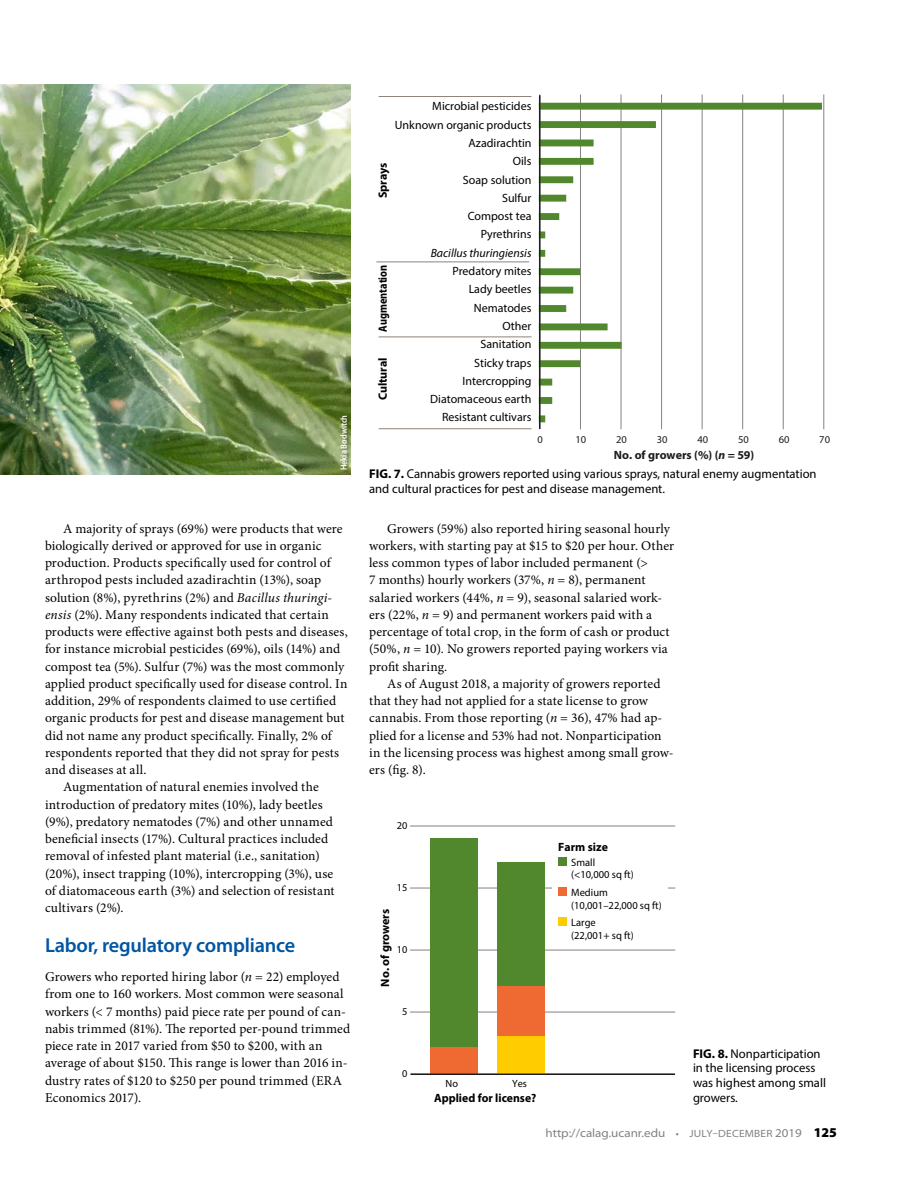
<style>
.page{position:relative;width:918px;height:1188px;background:#fff}
.page>*{position:absolute;margin:0;border:0;box-sizing:border-box;transform-origin:0 0}
.t1{font:600 20.25px "Myriad Pro";letter-spacing:-.01em;color:#0055a2}
.t2{font:13.5px/17.2px "Minion Pro";letter-spacing:.01em;color:#000}
.t3{font:12.75px/15px "Myriad Pro";color:#000}
.t4{font:12px/18.3px "Myriad Pro";color:#000;text-align:right}
.t5{font:700 12px "Myriad Pro";color:#000}
.t6{font:semi-expanded 12px "Myriad Pro";color:#7e817b}
.t7{font:700 12px "Myriad Pro";color:#1d1c1c}
.t8{font:italic 12px "Myriad Pro";color:#000}
.t9{font:700 semi-condensed 12px "Myriad Pro";color:#000;scale:.92 1}
.t10{font:10.65px/12.8px "Myriad Pro";color:#000}
.t11{font:10.5px "Myriad Pro";color:#1d1c1c}
.t12{font:10.5px "Myriad Pro";color:#000}
.t13{font:600 semi-condensed 9px "Myriad Pro";color:#fff}
.s1{font-style:italic}
.s2{font-weight:700}
.s3{font-size:10.5px}
.s4{font-weight:900;font-stretch:normal;font-size:13.5px;color:#000}
</style>
<div class="page">
<img style="left:0;top:85px;width:351px;height:390px">
<div style="left:340px;top:415px;width:10px;height:58px;background:#000;opacity:.35"></div>
<hr style="left:410px;top:1074px;width:265px;height:1px;background:#868180">
<hr style="left:410px;top:1012px;width:265px;height:1px;background:#868180">
<hr style="left:410px;top:950px;width:265px;height:1px;background:#868180">
<hr style="left:410px;top:888px;width:265px;height:1px;background:#868180">
<hr style="left:410px;top:826px;width:265px;height:1px;background:#868180">
<div style="left:552px;top:838px;width:115px;height:110px;background:#fff"></div>
<div style="left:558px;top:857px;width:9px;height:9px;background:#52882d"></div>
<div style="left:558px;top:887px;width:9px;height:8px;background:#ef6a33"></div>
<div style="left:558px;top:917px;width:9px;height:8px;background:#fc0"></div>
<div style="left:497px;top:862px;width:47px;height:212px;background:#52882d"></div>
<div style="left:430px;top:838px;width:48px;height:236px;background:#52882d"></div>
<div style="left:497px;top:986px;width:47px;height:88px;background:#ef6a33"></div>
<div style="left:430px;top:1047px;width:48px;height:27px;background:#ef6a33"></div>
<div style="left:497px;top:1036px;width:47px;height:38px;background:#fc0"></div>
<hr style="left:411px;top:1074px;width:264px;height:1px;background:#1d1c1c">
<hr style="left:540px;top:95px;width:1px;height:334px;background:#868180">
<hr style="left:580px;top:95px;width:1px;height:334px;background:#868180">
<hr style="left:621px;top:95px;width:1px;height:334px;background:#868180">
<hr style="left:661px;top:95px;width:1px;height:334px;background:#868180">
<hr style="left:702px;top:95px;width:1px;height:334px;background:#868180">
<hr style="left:742px;top:95px;width:1px;height:334px;background:#868180">
<hr style="left:783px;top:95px;width:1px;height:334px;background:#868180">
<hr style="left:824px;top:95px;width:1px;height:334px;background:#868180">
<svg style="left:540px;top:103px;width:282px;height:319px"></svg>
<hr style="left:539px;top:95px;width:1px;height:334px;background:#1d1c1c">
<hr style="left:379px;top:96px;width:152px;height:1px;background:#8e827a">
<hr style="left:376px;top:262px;width:153px;height:1px;background:#8e827a">
<hr style="left:379px;top:428px;width:152px;height:1px;background:#8e827a">
<hr style="left:379px;top:337px;width:152px;height:1px;background:#8e827a">
<p class="t13" style="left:338px;top:470px;width:57px;rotate:-90deg">Hekia Bodwitch</p>
<p class="t2" style="left:63px;top:520px;width:281px">A majority of sprays (69%) were products that were</p>
<p class="t2" style="left:45px;top:537px;width:278px">biologically derived or approved for use in organic</p>
<p class="t2" style="left:45px;top:554px;width:287px">production. Products specifically used for control of</p>
<p class="t2" style="left:45px;top:571px;width:278px">arthropod pests included azadirachtin (13%), soap</p>
<p class="t2" style="left:45px;top:589px;width:289px">solution (8%), pyrethrins (2%) and <span class="s1">Bacillus thuringi-</span></p>
<p class="t2" style="left:45px;top:606px;width:285px"><span class="s1">ensis</span> (2%). Many respondents indicated that certain</p>
<p class="t2" style="left:45px;top:623px;width:304px">products were effective against both pests and diseases,</p>
<p class="t2" style="left:45px;top:640px;width:297px">for instance microbial pesticides (69%), oils (14%) and</p>
<p class="t2" style="left:45px;top:658px;width:301px">compost tea (5%). Sulfur (7%) was the most commonly</p>
<p class="t2" style="left:45px;top:675px;width:304px">applied product specifically used for disease control. In</p>
<p class="t2" style="left:45px;top:692px;width:293px">addition, 29% of respondents claimed to use certified</p>
<p class="t2" style="left:45px;top:709px;width:301px">organic products for pest and disease management but</p>
<p class="t2" style="left:45px;top:727px;width:288px">did not name any product specifically. Finally, 2% of</p>
<p class="t2" style="left:45px;top:744px;width:296px">respondents reported that they did not spray for pests</p>
<p class="t2" style="left:45px;top:761px;width:103px">and diseases at all.</p>
<p class="t2" style="left:63px;top:778px;width:257px">Augmentation of natural enemies involved the</p>
<p class="t2" style="left:45px;top:796px;width:279px">introduction of predatory mites (10%), lady beetles</p>
<p class="t2" style="left:45px;top:813px;width:290px">(9%), predatory nematodes (7%) and other unnamed</p>
<p class="t2" style="left:45px;top:830px;width:285px">beneficial insects (17%). Cultural practices included</p>
<p class="t2" style="left:45px;top:847px;width:276px">removal of infested plant material (i.e., sanitation)</p>
<p class="t2" style="left:45px;top:865px;width:290px">(20%), insect trapping (10%), intercropping (3%), use</p>
<p class="t2" style="left:45px;top:882px;width:291px">of diatomaceous earth (3%) and selection of resistant</p>
<p class="t2" style="left:45px;top:899px;width:80px">cultivars (2%).</p>
<h1 class="t1" style="left:45px;top:932px;width:252px">Labor, regulatory compliance</h1>
<p class="t2" style="left:45px;top:968px;width:307px">Growers who reported hiring labor (<span class="s1">n</span> = 22) employed from one to 160 workers. Most common were seasonal workers (&lt; 7 months) paid piece rate per pound of can&shy;nabis trimmed (81%). The reported per-pound trimmed piece rate in 2017 varied from $50 to $200, with an average of about $150. This range is lower than 2016 in&shy;dustry rates of $120 to $250 per pound trimmed (ERA Economics 2017).</p>
<p class="t4" style="left:395px;top:97px;width:138px">Microbial pesticides<br>Unknown organic products<br>Azadirachtin<br>Oils<br>Soap solution<br>Sulfur<br>Compost tea<br>Pyrethrins</p>
<p class="t8" style="left:431px;top:245px;width:102px">Bacillus thuringiensis</p>
<p class="t4" style="left:430px;top:262px;width:103px">Predatory mites<br>Lady beetles<br>Nematodes<br>Other<br>Sanitation<br>Sticky traps<br>Intercropping<br>Diatomaceous earth<br>Resistant cultivars</p>
<p class="t5" style="left:375px;top:198px;width:37px;rotate:-90deg">Sprays</p>
<p class="t9" style="left:375px;top:332px;width:74px;rotate:-90deg">Augmentation</p>
<p class="t5" style="left:375px;top:400px;width:44px;rotate:-90deg">Cultural</p>
<p class="t11" style="left:537px;top:433px;width:7px">0</p>
<p class="t11" style="left:575px;top:433px;width:12px">10</p>
<p class="t11" style="left:616px;top:433px;width:12px">20</p>
<p class="t11" style="left:657px;top:433px;width:12px">30</p>
<p class="t11" style="left:697px;top:433px;width:12px">40</p>
<p class="t11" style="left:738px;top:433px;width:12px">50</p>
<p class="t11" style="left:779px;top:433px;width:12px">60</p>
<p class="t11" style="left:819px;top:433px;width:12px">70</p>
<p class="t7" style="left:614px;top:447px;width:142px">No. of growers (%) (<span class="s1">n</span> = 59)</p>
<p class="t3" style="left:369px;top:466px;width:449px"><span class="s2">FIG. 7.</span> Cannabis growers reported using various sprays, natural enemy augmentation and cultural practices for pest and disease management.</p>
<p class="t2" style="left:369px;top:520px;width:306px;text-indent:18px">Growers (59%) also reported hiring seasonal hourly workers, with starting pay at $15 to $20 per hour. Other less common types of labor included permanent (&gt;<br>7 months) hourly workers (37%, <span class="s1">n</span> = 8), permanent salaried workers (44%, <span class="s1">n</span> = 9), seasonal salaried work&shy;ers (22%, <span class="s1">n</span> = 9) and permanent workers paid with a percentage of total crop, in the form of cash or product (50%, <span class="s1">n</span> = 10). No growers reported paying workers via profit sharing.</p>
<p class="t2" style="left:369px;top:675px;width:306px;text-indent:18px">As of August 2018, a majority of growers reported that they had not applied for a state license to grow cannabis. From those reporting (<span class="s1">n</span> = 36), 47% had ap&shy;plied for a license and 53% had not. Nonparticipation in the licensing process was highest among small grow&shy;ers (fig. 8).</p>
<p class="t12" style="left:397px;top:819px;width:12px">20</p>
<p class="t12" style="left:397px;top:881px;width:12px">15</p>
<p class="t5" style="left:377px;top:987px;width:79px;rotate:-90deg">No. of growers</p>
<p class="t12" style="left:397px;top:943px;width:12px">10</p>
<p class="t12" style="left:402px;top:1005px;width:7px">5</p>
<p class="t12" style="left:402px;top:1067px;width:7px">0</p>
<p class="t5" style="left:558px;top:840px;width:51px">Farm size</p>
<p class="t10" style="left:571px;top:856px;width:64px">Small (&lt;10,000 sq ft)</p>
<p class="t10" style="left:571px;top:886px;width:92px">Medium (10,001–22,000 sq ft)</p>
<p class="t10" style="left:571px;top:916px;width:64px">Large (22,001+ sq ft)</p>
<p class="t12" style="left:446px;top:1077px;width:14px">No</p>
<p class="t12" style="left:512px;top:1077px;width:16px">Yes</p>
<p class="t5" style="left:434px;top:1091px;width:104px">Applied for license?</p>
<p class="t3" style="left:693px;top:1046px;width:135px"><span class="s2">FIG. 8.</span> Nonparticipation in the licensing process was highest among small growers.</p>
<p class="t6" style="left:545px;top:1126px;width:293px">http://calag.ucanr.edu <span class="s3">• JULY–DECEMBER</span> 2019 <span class="s4">125</span></p>
</div>
